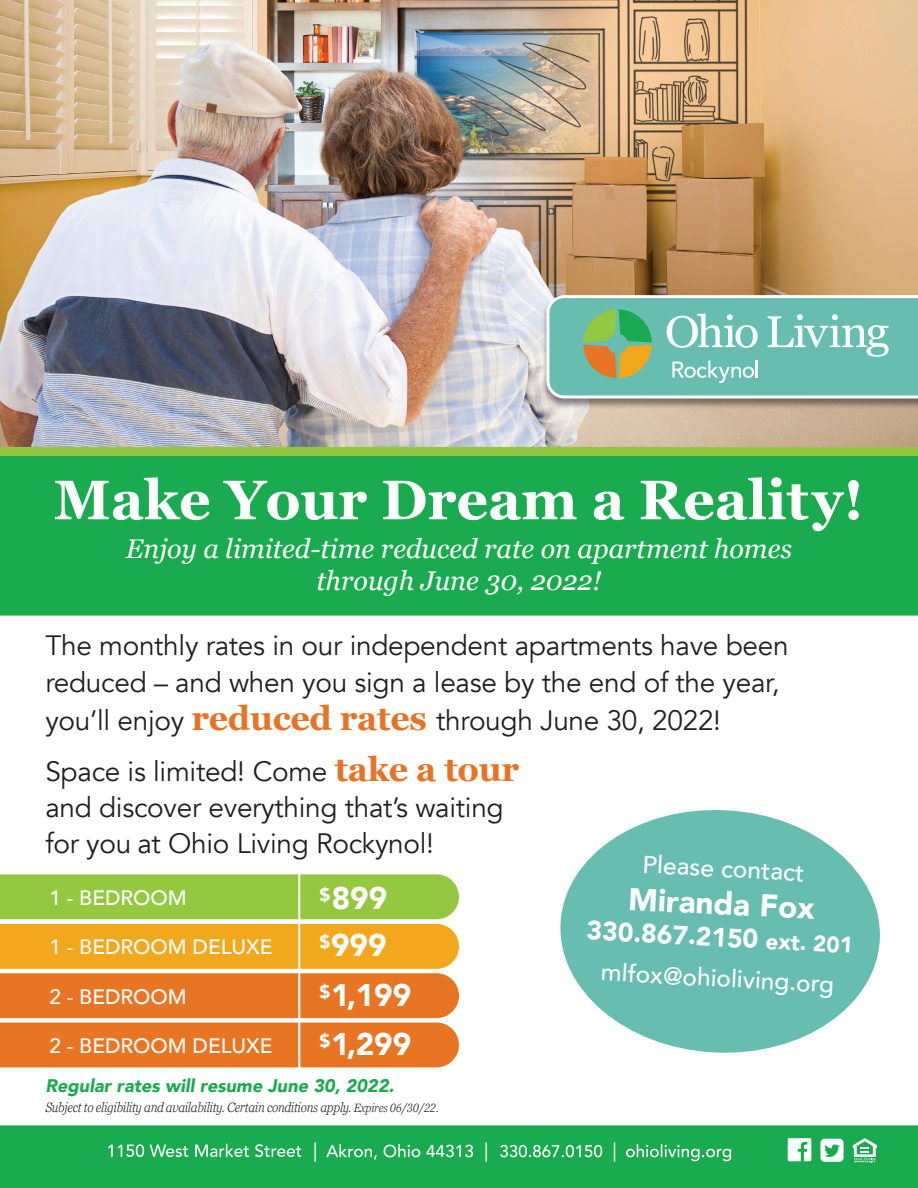
<style>
.page{position:relative;width:918px;height:1188px;background:#fff}
.page>*{position:absolute;margin:0;border:0;box-sizing:border-box;transform-origin:0 0}
.t1{font:700 55.5px "Georgia";color:#fff}
.t2{font:900 31.35px "Avenir";color:#fff}
.t3{font:900 31.2px "Avenir";color:#fff}
.t4{font:27.9px/37.5px "Avenir";letter-spacing:-.01em;color:#231f20}
.t5{font:italic 27px/32.4px "Georgia";color:#fff;text-align:center}
.t6{font:900 26.4px "Avenir";color:#fff}
.t7{font:500 24.6px "Avenir";color:#fff}
.t8{font:500 24.45px "Avenir";color:#fff}
.t9{font:500 20.85px "Avenir";color:#fff}
.t10{font:19.35px "Avenir";color:#fff}
.t11{font:italic 900 18.15px "Avenir";color:#1aaa4f}
.t12{font:italic 300 condensed 13.5px "Georgia Pro";letter-spacing:-.02em;color:#231f20}
.s1{font-family:"Georgia";font-weight:700;font-size:33.9px;color:#e97324}
.s2{font-size:22.5px}
.s3{font-size:12px}
</style>
<div class="page">
<img style="left:0;top:0;width:918px;height:447px">
<div style="left:0;top:456px;width:918px;height:160px;background:#1aaa4f"></div>
<div style="left:541px;top:295px;width:377px;height:115px;background:#231f20;opacity:.5"></div>
<svg style="left:545px;top:294px;width:373px;height:106px;background:#7fc1ae"></svg>
<div style="left:0;top:447px;width:918px;height:9px;background:#93c840"></div>
<div style="left:0;top:1125px;width:918px;height:63px;background:#1aaa4f"></div>
<svg style="left:560px;top:810px;width:320px;height:243px;fill:#66bdb0"></svg>
<svg style="left:853px;top:1138px;width:24px;height:24px"></svg>
<svg style="left:788px;top:1138px;width:23px;height:23px"></svg>
<svg style="left:820px;top:1139px;width:24px;height:23px"></svg>
<svg style="left:326px;top:1144px;width:147px;height:15px;background:#4fbd77"></svg>
<svg style="left:626px;top:1144px;width:105px;height:17px;background:#4cbc75"></svg>
<svg style="left:108px;top:1144px;width:193px;height:13px;background:#5ac180"></svg>
<svg style="left:500px;top:1145px;width:102px;height:12px"></svg>
<svg style="left:0;top:874px;width:459px;height:193px;background:#d89e3a"></svg>
<hr style="left:298px;top:866px;width:2px;height:208px;background:#fff">
<h1 class="t1" style="left:54px;top:458px;width:811px">Make Your Dream a Reality!</h1>
<p class="t5" style="left:126px;top:531px;width:668px">Enjoy a limited-time reduced rate on apartment homes through June 30, 2022!</p>
<p class="t4" style="left:45px;top:627px;width:745px">The monthly rates in our independent apartments have been reduced – and when you sign a lease by the end of the year, you’ll enjoy <span class="s1">reduced rates</span> through June 30, 2022!</p>
<p class="t4" style="left:45px;top:754px;width:475px;line-height:36px">Space is limited! Come <span class="s1">take a tour </span>and discover everything that’s waiting for you at Ohio Living Rockynol!</p>
<p class="t7" style="left:644px;top:843px;width:163px;rotate:3deg">Please contact</p>
<p class="t2" style="left:630px;top:872px;width:188px;rotate:3deg">Miranda Fox</p>
<p class="t6" style="left:588px;top:907px;width:268px;rotate:3deg">330.867.2150 <span class="s2">ext. 201</span></p>
<p class="t8" style="left:602px;top:951px;width:235px;rotate:3deg">mlfox@ohioliving.org</p>
<p class="t9" style="left:50px;top:879px;width:139px">1 - BEDROOM</p>
<p class="t3" style="left:320px;top:871px;width:69px"><sup>$</sup>899</p>
<p class="t9" style="left:50px;top:929px;width:224px">1 - BEDROOM DELUXE</p>
<p class="t3" style="left:320px;top:919px;width:69px"><sup>$</sup>999</p>
<p class="t9" style="left:50px;top:979px;width:139px">2 - BEDROOM</p>
<p class="t3" style="left:320px;top:968px;width:93px"><sup>$</sup>1,199</p>
<p class="t9" style="left:50px;top:1028px;width:224px">2 - BEDROOM DELUXE</p>
<p class="t3" style="left:320px;top:1018px;width:93px"><sup>$</sup>1,299</p>
<p class="t11" style="left:45px;top:1070px;width:350px">Regular rates will resume June 30, 2022.</p>
<p class="t12" style="left:46px;top:1099px;width:395px">Subject to eligibility and availability. Certain conditions apply. <span class="s3">Expires 06/30/22.</span></p>
<p class="t10" style="left:313px;top:1134px;width:6px">|</p>
<p class="t10" style="left:484px;top:1134px;width:6px">|</p>
<p class="t10" style="left:613px;top:1134px;width:6px">|</p>
</div>
